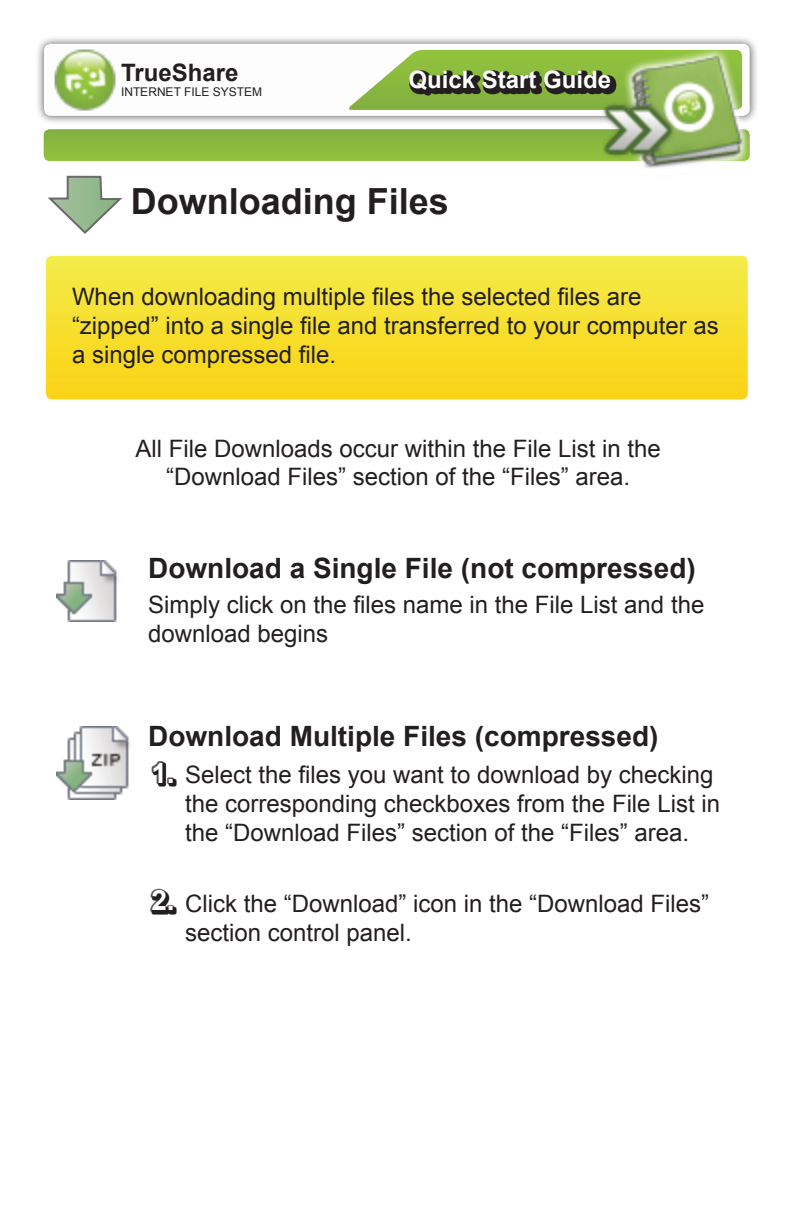
<style>
.page{position:relative;width:792px;height:1224px;background:#fff}
.page>*{position:absolute;margin:0;border:0;box-sizing:border-box;transform-origin:0 0}
.t1{font:700 36px "Arial";color:#231f20}
.t2{font:700 28px "Arial";color:#231f20}
.t3{font:700 28px "Arial";color:#fff}
.t4{font:24px/28.8px "Arial";color:#231f20}
.t5{font:700 24px "Arial";color:#fff}
.t6{font:700 24px "Arial";color:#231f20}
.t7{font:12px "Arial";color:#231f20}
</style>
<div class="page">
<svg style="left:44px;top:133px;width:552px;height:28px;background:#8bbb3e"></svg>
<div style="left:35px;top:35px;width:732px;height:98px;background:#231f20;opacity:.75"></div>
<div style="left:45px;top:45px;width:704px;height:70px;background:#fdfdfd;border-radius:6px"></div>
<div style="left:44px;top:44px;width:706px;height:72px;border:2px solid #fff;border-radius:6px"></div>
<img style="left:54px;top:49px;width:62px;height:62px">
<svg style="left:349px;top:50px;width:247px;height:60px"></svg>
<svg style="left:409px;top:70px;width:187px;height:75px"></svg>
<img style="left:596px;top:44px;width:158px;height:124px">
<svg style="left:48px;top:175px;width:74px;height:59px"></svg>
<svg style="left:46px;top:256px;width:702px;height:143px;background:#f7df2f"></svg>
<img style="left:56px;top:560px;width:62px;height:62px">
<img style="left:56px;top:726px;width:74px;height:74px">
<p class="t6" style="left:121px;top:57px;width:119px">TrueShare</p>
<p class="t7" style="left:121px;top:84px;width:143px">Internet Fi le System</p>
<p class="t5" style="left:408px;top:64px;width:204px">Quick Start Guide</p>
<p class="t1" style="left:131px;top:177px;width:320px">Downloading Files</p>
<p class="t4" style="left:72px;top:283px;width:648px">When downloading multiple files the selected files are “zipped” into a single file and transferred to your computer as a single compressed file.</p>
<p class="t4" style="left:135px;top:434px;width:527px">All File Downloads occur within the File List in the</p>
<p class="t4" style="left:166px;top:463px;width:466px">“Download Files” section of the “Files” area.</p>
<p class="t2" style="left:148px;top:550px;width:549px">Download a Single File (not compressed)</p>
<p class="t4" style="left:148px;top:591px;width:558px">Simply click on the files name in the File List and the download begins</p>
<p class="t2" style="left:148px;top:718px;width:512px">Download Multiple Files (compressed)</p>
<p class="t3" style="left:151px;top:755px;width:25px">1.</p>
<p class="t4" style="left:185px;top:761px;width:536px">Select the files you want to download by checking the corresponding checkboxes from the File List in the “Download Files” section of the “Files” area.</p>
<p class="t3" style="left:151px;top:882px;width:25px">2.</p>
<p class="t4" style="left:185px;top:889px;width:526px">Click the “Download” icon in the “Download Files” section control panel.</p>
</div>
